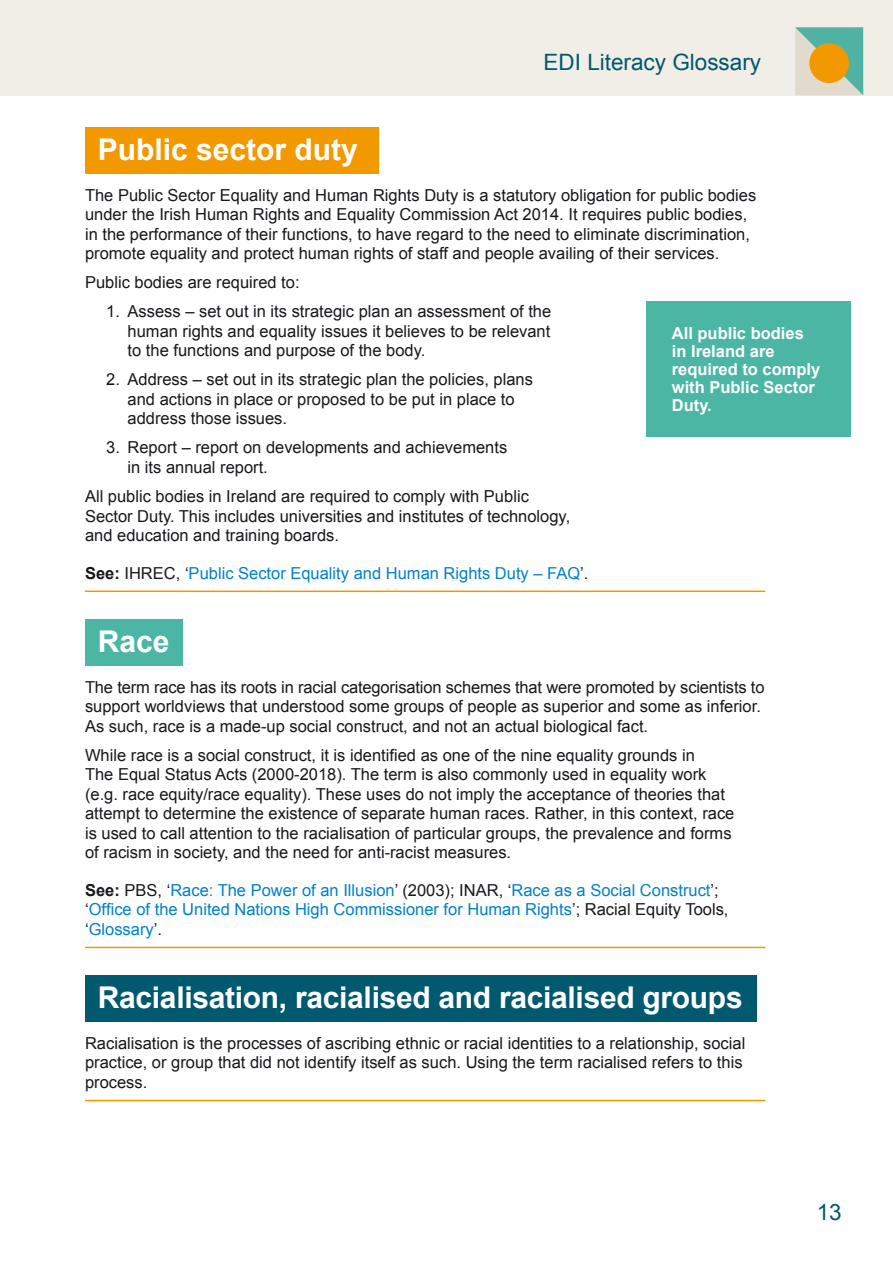
<style>
.page{position:relative;width:893px;height:1263px;background:#fff}
.page>*{position:absolute;margin:0;border:0;box-sizing:border-box;transform-origin:0 0}
.Head_20_White{font:700 30px "Arial";letter-spacing:-.01em;color:#fff}
.t1{font:22.5px "Arial";color:#00596f}
.Body_Arial{font:16.5px/19.5px "Arial";color:#1a171c}
.Body_Arial-2{font:16.5px/19.5px "Arial";color:#0081c7}
.Call_Out_Text{font:700 16.5px/18px "Arial";color:#fff}
.s1{font-weight:700;color:#1a171c}
.s2{color:#1a171c}
</style>
<div class="page">
<div style="left:0;top:0;width:893px;height:96px;background:#f1ede7"></div>
<svg style="left:795px;top:27px;width:68px;height:68px;background:#96c6b7"></svg>
<div style="left:809px;top:43px;width:40px;height:40px;background:#f39900;border-radius:50%"></div>
<div style="left:85px;top:128px;width:293px;height:46px;background:#f39900"></div>
<hr style="left:85px;top:590px;width:680px;height:2px;background:#f39900">
<div style="left:85px;top:619px;width:98px;height:47px;background:#4cb6a5"></div>
<hr style="left:85px;top:947px;width:680px;height:1px;background:#f39900">
<div style="left:85px;top:975px;width:672px;height:47px;background:#00596f"></div>
<hr style="left:85px;top:1100px;width:680px;height:1px;background:#f39900">
<div style="left:646px;top:301px;width:204px;height:135px;background:#4cb6a5"></div>
<h2 class="t1" style="left:544px;top:47px;width:219px">EDI Literacy Glossary</h2>
<p class="Head_20_White" style="left:98px;top:129px;width:262px">Public sector duty</p>
<p class="Body_Arial" style="left:85px;top:185px;width:673px">The Public Sector Equality and Human Rights Duty is a statutory obligation for public bodies under the Irish Human Rights and Equality Commission Act 2014. It requires public bodies, in the performance of their functions, to have regard to the need to eliminate discrimination, promote equality and protect human rights of staff and people availing of their services.</p>
<p class="Body_Arial" style="left:85px;top:273px;width:216px">Public bodies are required to:</p>
<p class="Body_Arial" style="left:128px;top:302px;width:425px;text-align:justify;text-indent:-21px">1. Assess – set out in its strategic plan an assessment of the human rights and equality issues it believes to be relevant to the functions and purpose of the body.</p>
<p class="Body_Arial" style="left:128px;top:370px;width:407px;text-indent:-21px">2. Address – set out in its strategic plan the policies, plans and actions in place or proposed to be put in place to address those issues.</p>
<p class="Body_Arial" style="left:128px;top:438px;width:381px;text-indent:-21px">3. Report – report on developments and achievements in its annual report.</p>
<p class="Body_Arial" style="left:85px;top:487px;width:487px">All public bodies in Ireland are required to comply with Public<br>Sector Duty. This includes universities and institutes of technology, and education and training boards.</p>
<p class="Body_Arial-2" style="left:85px;top:563px;width:505px"><span class="s1">See:</span> <span class="s2">IHREC, ‘</span>Public Sector Equality and Human Rights Duty – FAQ<span class="s2">’.</span></p>
<p class="Call_Out_Text" style="left:672px;top:324px;width:150px">All public bodies in Ireland are required to comply with Public Sector<br>Duty.</p>
<p class="Head_20_White" style="left:98px;top:621px;width:73px">Race</p>
<p class="Body_Arial" style="left:85px;top:677px;width:681px">The term race has its roots in racial categorisation schemes that were promoted by scientists to support worldviews that understood some groups of people as superior and some as inferior.<br>As such, race is a made-up social construct, and not an actual biological fact.</p>
<p class="Body_Arial" style="left:85px;top:745px;width:651px">While race is a social construct, it is identified as one of the nine equality grounds in<br>The Equal Status Acts (2000-2018). The term is also commonly used in equality work (e.g. race equity/race equality). These uses do not imply the acceptance of theories that attempt to determine the existence of separate human races. Rather, in this context, race is used to call attention to the racialisation of particular groups, the prevalence and forms of racism in society, and the need for anti-racist measures.</p>
<p class="Body_Arial-2" style="left:85px;top:880px;width:645px"><span class="s1">See:</span> <span class="s2">PBS, ‘</span>Race: The Power of an Illusion<span class="s2">’ (2003); INAR, ‘</span>Race as a Social Construct<span class="s2">’; ‘</span>Office of the United Nations High Commissioner for Human Rights<span class="s2">’; Racial Equity Tools, ‘</span>Glossary<span class="s2">’.</span></p>
<p class="Head_20_White" style="left:98px;top:977px;width:646px">Racialisation, racialised and racialised groups</p>
<p class="Body_Arial" style="left:85px;top:1033px;width:662px">Racialisation is the processes of ascribing ethnic or racial identities to a relationship, social practice, or group that did not identify itself as such. Using the term racialised refers to this process.</p>
<h2 class="t1" style="left:817px;top:1198px;width:27px">13</h2>
</div>
